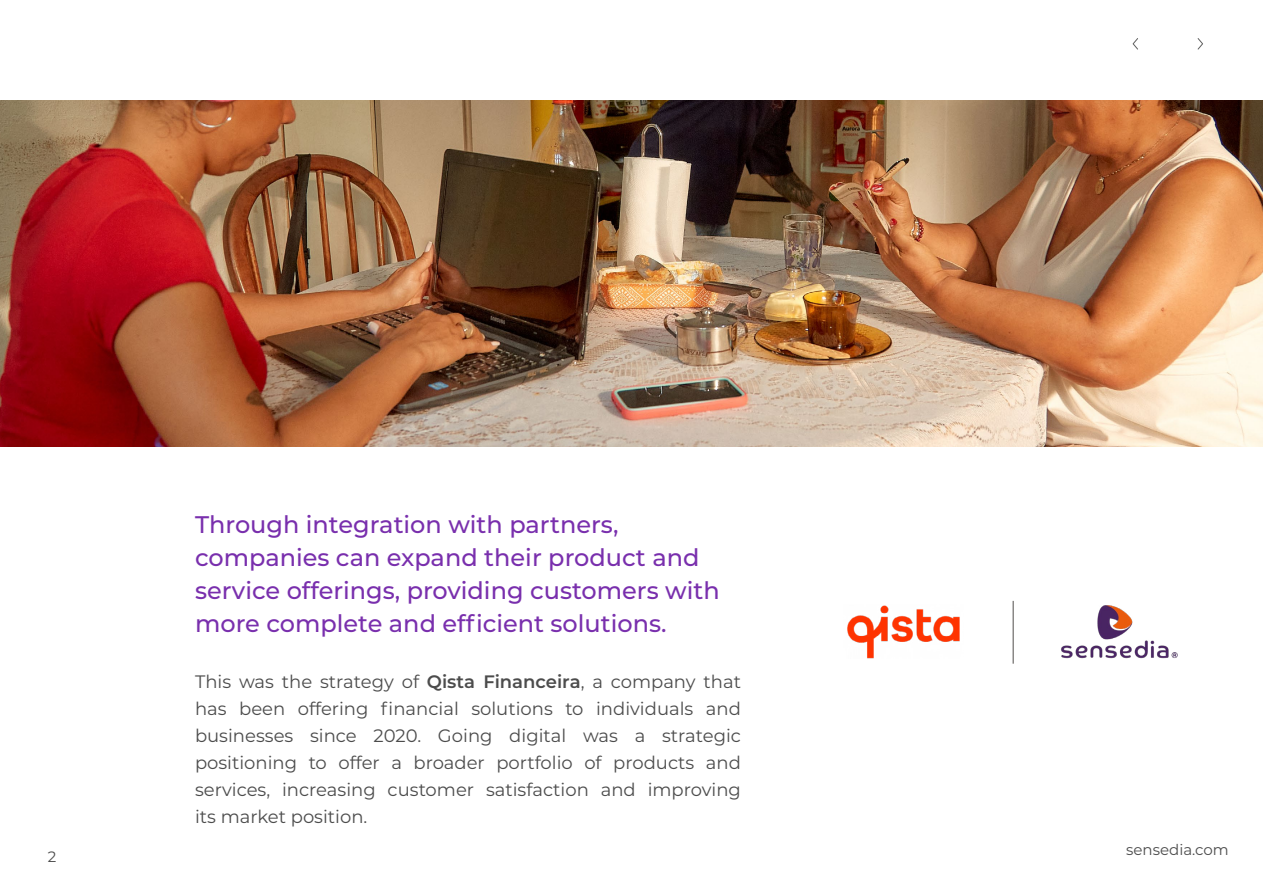
<style>
.page{position:relative;width:1263px;height:893px;background:#fff}
.page>*{position:absolute;margin:0;border:0;box-sizing:border-box;transform-origin:0 0}
.t1{font:500 24px/33px "Montserrat";color:#792fad}
.t2{font:18px/27px "Montserrat";color:#4c4c4c;text-align:justify}
.t3{font:15px "Montserrat";color:#4c4c4c}
.s1{font-weight:600}
</style>
<div class="page">
<svg style="left:1197px;top:38px;width:6px;height:12px"></svg>
<svg style="left:1133px;top:38px;width:5px;height:12px"></svg>
<hr style="left:1013px;top:601px;width:1px;height:63px;background:#53504e">
<img style="left:1061px;top:605px;width:117px;height:54px">
<img style="left:0;top:100px;width:1263px;height:346px">
<img style="left:847px;top:605px;width:113px;height:53px">
<p class="t3" style="left:48px;top:846px;width:10px">2</p>
<h1 class="t1" style="left:195px;top:507px;width:526px">Through integration with partners, companies can expand their product and service offerings, providing customers with more complete and efficient solutions.</h1>
<p class="t2" style="left:195px;top:667px;width:547px">This was the strategy of <span class="s1">Qista Financeira</span>, a company that has been offering financial solutions to individuals and businesses since 2020. Going digital was a strategic positioning to offer a broader portfolio of products and services, increasing customer satisfaction and improving its market position.</p>
<p class="t3" style="left:1126px;top:839px;width:104px">sensedia.com</p>
</div>
